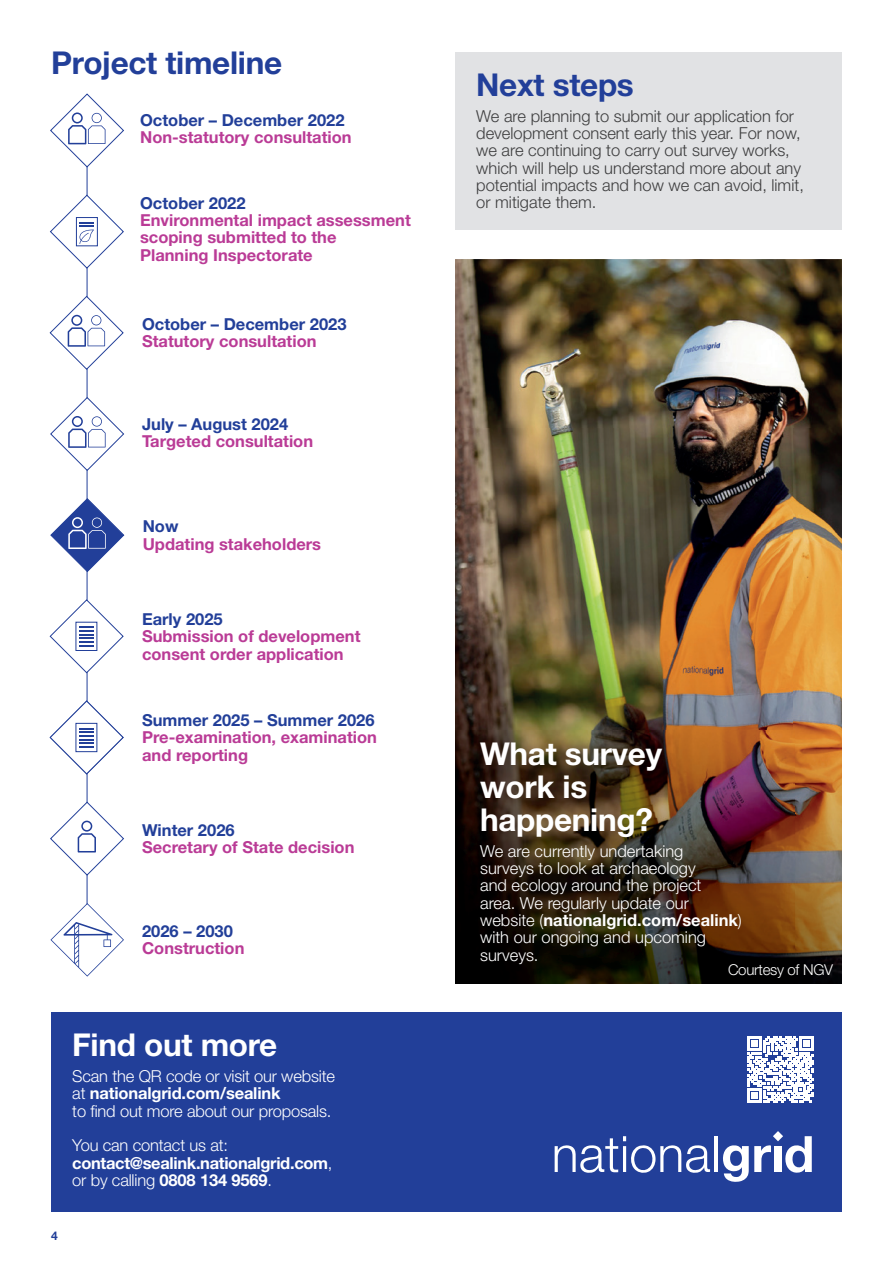
<style>
.page{position:relative;width:893px;height:1263px;background:#fff}
.page>*{position:absolute;margin:0;border:0;box-sizing:border-box;transform-origin:0 0}
.t1{font:700 31.5px/33.2px "Helvetica Neue LT Std";letter-spacing:-.01em;color:#fff}
.t2{font:700 31.5px "Helvetica Neue LT Std";letter-spacing:-.01em;color:#223f99}
.t3{font:700 16.5px/17.4px "Helvetica Neue LT Std";color:#ba3b96}
.t4{font:300 16.5px/17.4px "Helvetica Neue LT Std";color:#fff}
.t5{font:300 16.5px/17.4px "Helvetica Neue LT Std";color:#3e3e3f}
.t6{font:700 16.5px "Helvetica Neue LT Std";color:#223f99}
.t7{font:700 16.5px/17.4px "Helvetica Neue LT Std";letter-spacing:-.02em;color:#fff}
.t8{font:300 15px "Helvetica Neue LT Std";letter-spacing:-.02em;color:#fff}
.t9{font:700 12px "Helvetica Neue LT Std";color:#223f99}
.s1{font-weight:700}
.s2{font-weight:300}
</style>
<div class="page">
<div style="left:51px;top:1012px;width:791px;height:200px;background:#223f99"></div>
<svg style="left:555px;top:1136px;width:155px;height:37px"></svg>
<hr style="left:715px;top:1136px;width:3px;height:36px;background:#fff">
<svg style="left:723px;top:1131px;width:89px;height:51px"></svg>
<svg style="left:747px;top:1036px;width:67px;height:67px"></svg>
<img style="left:455px;top:259px;width:387px;height:169px">
<img style="left:455px;top:428px;width:387px;height:555px">
<div style="left:455px;top:52px;width:387px;height:178px;background:#e1e2e4"></div>
<hr style="left:87px;top:147px;width:1px;height:767px;background:#223f99">
<svg style="left:50px;top:93px;width:74px;height:75px"></svg>
<svg style="left:50px;top:194px;width:74px;height:75px"></svg>
<svg style="left:50px;top:498px;width:75px;height:75px"></svg>
<svg style="left:49px;top:295px;width:75px;height:75px"></svg>
<svg style="left:49px;top:599px;width:75px;height:75px"></svg>
<svg style="left:50px;top:801px;width:74px;height:75px"></svg>
<svg style="left:50px;top:903px;width:74px;height:74px"></svg>
<svg style="left:50px;top:396px;width:74px;height:75px"></svg>
<svg style="left:49px;top:700px;width:75px;height:75px"></svg>
<h1 class="t2" style="left:51px;top:43px;width:232px">Project timeline</h1>
<p class="t6" style="left:140px;top:109px;width:206px">October – December 2022</p>
<p class="t3" style="left:140px;top:128px;width:213px">Non-statutory consultation</p>
<p class="t6" style="left:140px;top:193px;width:107px">October 2022</p>
<p class="t3" style="left:140px;top:211px;width:272px">Environmental impact assessment scoping submitted to the<br>Planning Inspectorate</p>
<p class="t6" style="left:142px;top:314px;width:206px">October – December 2023</p>
<p class="t3" style="left:142px;top:332px;width:176px">Statutory consultation</p>
<p class="t6" style="left:142px;top:414px;width:148px">July – August 2024</p>
<p class="t3" style="left:142px;top:432px;width:173px">Targeted consultation</p>
<p class="t6" style="left:143px;top:516px;width:37px">Now</p>
<p class="t3" style="left:143px;top:535px;width:180px">Updating stakeholders</p>
<p class="t6" style="left:142px;top:609px;width:82px">Early 2025</p>
<p class="t3" style="left:142px;top:627px;width:220px">Submission of development consent order application</p>
<p class="t6" style="left:142px;top:710px;width:234px">Summer 2025 – Summer 2026</p>
<p class="t3" style="left:142px;top:728px;width:236px">Pre-examination, examination and reporting</p>
<p class="t6" style="left:142px;top:820px;width:94px">Winter 2026</p>
<p class="t3" style="left:142px;top:838px;width:214px">Secretary of State decision</p>
<p class="t6" style="left:142px;top:921px;width:92px">2026 – 2030</p>
<p class="t3" style="left:142px;top:939px;width:104px">Construction</p>
<h1 class="t1" style="left:72px;top:1028px;width:207px">Find out more</h1>
<p class="t4" style="left:72px;top:1067px;width:264px">Scan the QR code or visit our website at <span class="s1">nationalgrid.com/sealink<br></span>to find out more about our proposals.</p>
<p class="t7" style="left:72px;top:1136px;width:262px"><span class="s2">You can contact us at: </span>contact@sealink.nationalgrid.com<span class="s2">, or by calling</span> 0808 134 9569<span class="s2">.</span></p>
<p class="t9" style="left:51px;top:1228px;width:8px">4</p>
<h1 class="t2" style="left:476px;top:65px;width:159px">Next steps</h1>
<p class="t5" style="left:476px;top:107px;width:329px">We are planning to submit our application for development consent early this year. For now, we are continuing to carry out survey works, which will help us understand more about any potential impacts and how we can avoid, limit, or mitigate them.</p>
<h1 class="t1" style="left:480px;top:736px;width:183px">What survey work is happening?</h1>
<p class="t4" style="left:480px;top:842px;width:263px">We are currently undertaking<br>surveys to look at archaeology<br>and ecology around the project<br>area. We regularly update our website (<span class="s1">nationalgrid.com/sealink</span>) with our ongoing and upcoming surveys.</p>
<p class="t8" style="left:728px;top:960px;width:106px">Courtesy of NGV</p>
</div>
